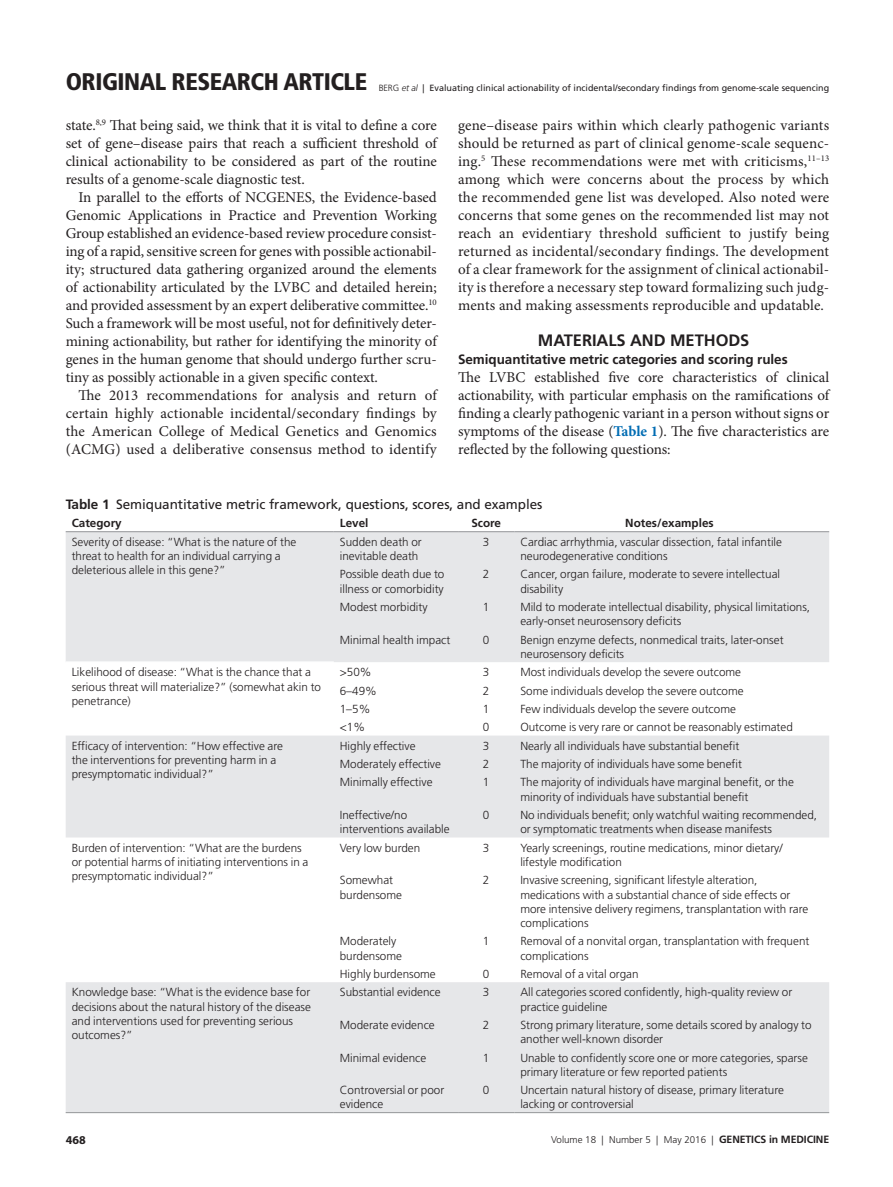
<style>
.page{position:relative;width:893px;height:1187px;background:#fff}
.page>*{position:absolute;margin:0;border:0;box-sizing:border-box;transform-origin:0 0}
.t1{font:900 condensed 24px "Frutiger LT Pro";letter-spacing:-.02em;color:#231f20}
.t2{font:700 16.5px "Frutiger LT Pro";letter-spacing:-.005em;color:#231f20}
.t3{font:15px/18px "Minion Pro";color:#231f20;text-align:justify}
.t4{font:13.5px "Frutiger LT Pro";letter-spacing:-.005em;color:#231f20}
.t5{font:700 13.5px "Frutiger LT Pro";letter-spacing:-.005em;color:#231f20}
.t6{font:700 12px "Myriad Pro";color:#231f20}
.t7{font:300 11.7px/14.2px "Frutiger LT Pro";color:#231f20}
.t8{font:700 11.7px "Frutiger LT Pro";color:#231f20}
.t9{font:700 10.5px "Frutiger LT Pro";color:#231f20}
.t10{font:300 9.75px "Frutiger LT Pro";color:#231f20}
.t11{font:9px "Frutiger LT Pro Roman 2";color:#231f20}
.s1{font-family:"Frutiger LT Pro Light 2"}
.s2{font-family:"Frutiger LT Pro";font-weight:300;font-style:italic}
.s3{font-weight:700;color:#006cb3}
.s4{font-weight:700}
.s5{font-weight:700;font-size:10.5px}
</style>
<div class="page">
<svg style="left:66px;top:532px;width:763px;height:580px;fill:#e6e7e9"></svg>
<hr style="left:66px;top:661px;width:268px;height:2px;background:#fff">
<hr style="left:66px;top:531px;width:268px;height:1px;background:#939598">
<hr style="left:334px;top:531px;width:124px;height:1px;background:#939598">
<hr style="left:458px;top:531px;width:56px;height:1px;background:#939598">
<hr style="left:514px;top:531px;width:315px;height:1px;background:#939598">
<hr style="left:66px;top:1112px;width:268px;height:1px;background:#939598">
<hr style="left:334px;top:1112px;width:124px;height:1px;background:#939598">
<hr style="left:458px;top:1112px;width:56px;height:1px;background:#939598">
<hr style="left:514px;top:1112px;width:315px;height:1px;background:#939598">
<h1 class="t1" style="left:66px;top:68px;width:303px">ORIGINAL RESEARCH ARTICLE</h1>
<p class="t11" style="left:379px;top:82px;width:452px"><span class="s1">BERG</span> <span class="s2">et al</span> | Evaluating clinical actionability of incidental/secondary findings from genome-scale sequencing</p>
<p class="t3" style="left:66px;top:116px;width:373px">state.<sup>8,9</sup> That being said, we think that it is vital to define a core set of gene–disease pairs that reach a sufficient threshold of clinical actionability to be considered as part of the routine results of a genome-scale diagnostic test.</p>
<p class="t3" style="left:66px;top:188px;width:373px;text-indent:13px">In parallel to the efforts of NCGENES, the Evidence-based Genomic Applications in Practice and Prevention Working Group established an evidence-based review procedure consist&shy;ing of a rapid, sensitive screen for genes with possible actionabil&shy;ity; structured data gathering organized around the elements of actionability articulated by the LVBC and detailed herein; and provided assessment by an expert deliberative committee.<sup>10<br></sup>Such a framework will be most useful, not for definitively deter&shy;mining actionability, but rather for identifying the minority of genes in the human genome that should undergo further scru&shy;tiny as possibly actionable in a given specific context.</p>
<p class="t3" style="left:66px;top:386px;width:373px;text-indent:13px">The 2013 recommendations for analysis and return of certain highly actionable incidental/secondary findings by the American College of Medical Genetics and Genomics (ACMG) used a deliberative consensus method to identify</p>
<p class="t3" style="left:458px;top:116px;width:373px">gene–disease pairs within which clearly pathogenic variants should be returned as part of clinical genome-scale sequenc&shy;ing.<sup>5</sup> These recommendations were met with criticisms,<sup>11–13 </sup>among which were concerns about the process by which the recommended gene list was developed. Also noted were concerns that some genes on the recommended list may not reach an evidentiary threshold sufficient to justify being returned as incidental/secondary findings. The development of a clear framework for the assignment of clinical actionabil&shy;ity is therefore a necessary step toward formalizing such judg&shy;ments and making assessments reproducible and updatable.</p>
<h2 class="t2" style="left:538px;top:330px;width:211px">MATERIALS AND METHODS</h2>
<p class="t5" style="left:458px;top:351px;width:331px">Semiquantitative metric categories and scoring rules</p>
<p class="t3" style="left:458px;top:368px;width:373px">The LVBC established five core characteristics of clinical actionability, with particular emphasis on the ramifications of finding a clearly pathogenic variant in a person without signs or symptoms of the disease (<span class="s3">Table 1</span>). The five characteristics are reflected by the following questions:</p>
<p class="t4" style="left:66px;top:496px;width:478px"><span class="s4">Table 1</span> Semiquantitative metric framework, questions, scores, and examples</p>
<p class="t8" style="left:72px;top:516px;width:52px">Category</p>
<p class="t8" style="left:340px;top:516px;width:30px">Level</p>
<p class="t8" style="left:471px;top:516px;width:31px">Score</p>
<p class="t8" style="left:625px;top:516px;width:90px">Notes/examples</p>
<p class="t7" style="left:72px;top:534px;width:226px">Severity of disease: “What is the nature of the threat to health for an individual carrying a deleterious allele in this gene?”</p>
<p class="t7" style="left:340px;top:534px;width:83px">Sudden death or inevitable death</p>
<p class="t7" style="left:483px;top:534px;width:8px">3</p>
<p class="t7" style="left:520px;top:534px;width:263px">Cardiac arrhythmia, vascular dissection, fatal infantile neurodegenerative conditions</p>
<p class="t7" style="left:340px;top:567px;width:106px">Possible death due to illness or comorbidity</p>
<p class="t7" style="left:483px;top:567px;width:8px">2</p>
<p class="t7" style="left:520px;top:567px;width:261px">Cancer, organ failure, moderate to severe intellectual disability</p>
<p class="t7" style="left:340px;top:600px;width:89px">Modest morbidity</p>
<p class="t7" style="left:483px;top:600px;width:8px">1</p>
<p class="t7" style="left:520px;top:600px;width:291px">Mild to moderate intellectual disability, physical limitations, early-onset neurosensory deficits</p>
<p class="t7" style="left:340px;top:632px;width:112px">Minimal health impact</p>
<p class="t7" style="left:483px;top:632px;width:8px">0</p>
<p class="t7" style="left:520px;top:632px;width:265px">Benign enzyme defects, nonmedical traits, later-onset neurosensory deficits</p>
<p class="t7" style="left:72px;top:665px;width:251px">Likelihood of disease: “What is the chance that a serious threat will materialize?” (somewhat akin to penetrance)</p>
<p class="t7" style="left:340px;top:665px;width:33px">&gt;50%</p>
<p class="t7" style="left:483px;top:665px;width:8px">3</p>
<p class="t7" style="left:520px;top:665px;width:222px">Most individuals develop the severe outcome</p>
<p class="t7" style="left:340px;top:683px;width:39px">6–49%</p>
<p class="t7" style="left:483px;top:683px;width:8px">2</p>
<p class="t7" style="left:520px;top:683px;width:225px">Some individuals develop the severe outcome</p>
<p class="t7" style="left:340px;top:701px;width:32px">1–5%</p>
<p class="t7" style="left:483px;top:701px;width:8px">1</p>
<p class="t7" style="left:520px;top:701px;width:217px">Few individuals develop the severe outcome</p>
<p class="t7" style="left:340px;top:720px;width:27px">&lt;1%</p>
<p class="t7" style="left:483px;top:720px;width:8px">0</p>
<p class="t7" style="left:520px;top:720px;width:274px">Outcome is very rare or cannot be reasonably estimated</p>
<p class="t7" style="left:72px;top:738px;width:213px">Efficacy of intervention: “How effective are the interventions for preventing harm in a presymptomatic individual?”</p>
<p class="t7" style="left:340px;top:738px;width:77px">Highly effective</p>
<p class="t7" style="left:483px;top:738px;width:8px">3</p>
<p class="t7" style="left:520px;top:738px;width:221px">Nearly all individuals have substantial benefit</p>
<p class="t7" style="left:340px;top:757px;width:103px">Moderately effective</p>
<p class="t7" style="left:483px;top:757px;width:8px">2</p>
<p class="t7" style="left:520px;top:757px;width:223px">The majority of individuals have some benefit</p>
<p class="t7" style="left:340px;top:775px;width:94px">Minimally effective</p>
<p class="t7" style="left:483px;top:775px;width:8px">1</p>
<p class="t7" style="left:520px;top:775px;width:275px">The majority of individuals have marginal benefit, or the minority of individuals have substantial benefit</p>
<p class="t7" style="left:340px;top:807px;width:111px">Ineffective/no interventions available</p>
<p class="t7" style="left:483px;top:807px;width:8px">0</p>
<p class="t7" style="left:520px;top:807px;width:298px">No individuals benefit; only watchful waiting recommended, or symptomatic treatments when disease manifests</p>
<p class="t7" style="left:72px;top:840px;width:238px">Burden of intervention: “What are the burdens or potential harms of initiating interventions in a presymptomatic individual?”</p>
<p class="t7" style="left:340px;top:840px;width:82px">Very low burden</p>
<p class="t7" style="left:483px;top:840px;width:8px">3</p>
<p class="t7" style="left:520px;top:840px;width:264px">Yearly screenings, routine medications, minor dietary/ lifestyle modification</p>
<p class="t7" style="left:340px;top:873px;width:64px">Somewhat burdensome</p>
<p class="t7" style="left:483px;top:873px;width:8px">2</p>
<p class="t7" style="left:520px;top:873px;width:289px">Invasive screening, significant lifestyle alteration, medications with a substantial chance of side effects or more intensive delivery regimens, transplantation with rare complications</p>
<p class="t7" style="left:340px;top:934px;width:64px">Moderately burdensome</p>
<p class="t7" style="left:483px;top:934px;width:8px">1</p>
<p class="t7" style="left:520px;top:934px;width:291px">Removal of a nonvital organ, transplantation with frequent complications</p>
<p class="t7" style="left:340px;top:966px;width:98px">Highly burdensome</p>
<p class="t7" style="left:483px;top:966px;width:8px">0</p>
<p class="t7" style="left:520px;top:966px;width:120px">Removal of a vital organ</p>
<p class="t7" style="left:72px;top:985px;width:241px">Knowledge base: “What is the evidence base for decisions about the natural history of the disease and interventions used for preventing serious outcomes?”</p>
<p class="t7" style="left:340px;top:985px;width:102px">Substantial evidence</p>
<p class="t7" style="left:483px;top:985px;width:8px">3</p>
<p class="t7" style="left:520px;top:985px;width:273px">All categories scored confidently, high-quality review or practice guideline</p>
<p class="t7" style="left:340px;top:1017px;width:96px">Moderate evidence</p>
<p class="t7" style="left:483px;top:1017px;width:8px">2</p>
<p class="t7" style="left:520px;top:1017px;width:293px">Strong primary literature, some details scored by analogy to another well-known disorder</p>
<p class="t7" style="left:340px;top:1050px;width:88px">Minimal evidence</p>
<p class="t7" style="left:483px;top:1050px;width:8px">1</p>
<p class="t7" style="left:520px;top:1050px;width:289px">Unable to confidently score one or more categories, sparse primary literature or few reported patients</p>
<p class="t7" style="left:340px;top:1082px;width:106px">Controversial or poor evidence</p>
<p class="t7" style="left:483px;top:1082px;width:8px">0</p>
<p class="t7" style="left:520px;top:1082px;width:265px">Uncertain natural history of disease, primary literature lacking or controversial</p>
<p class="t10" style="left:551px;top:1134px;width:252px">Volume 18 | Number 5 | May 2016 | <span class="s5">Genetics in medicin</span></p>
<p class="t9" style="left:823px;top:1133px;width:7px">e</p>
<p class="t6" style="left:66px;top:1132px;width:21px">468</p>
</div>
